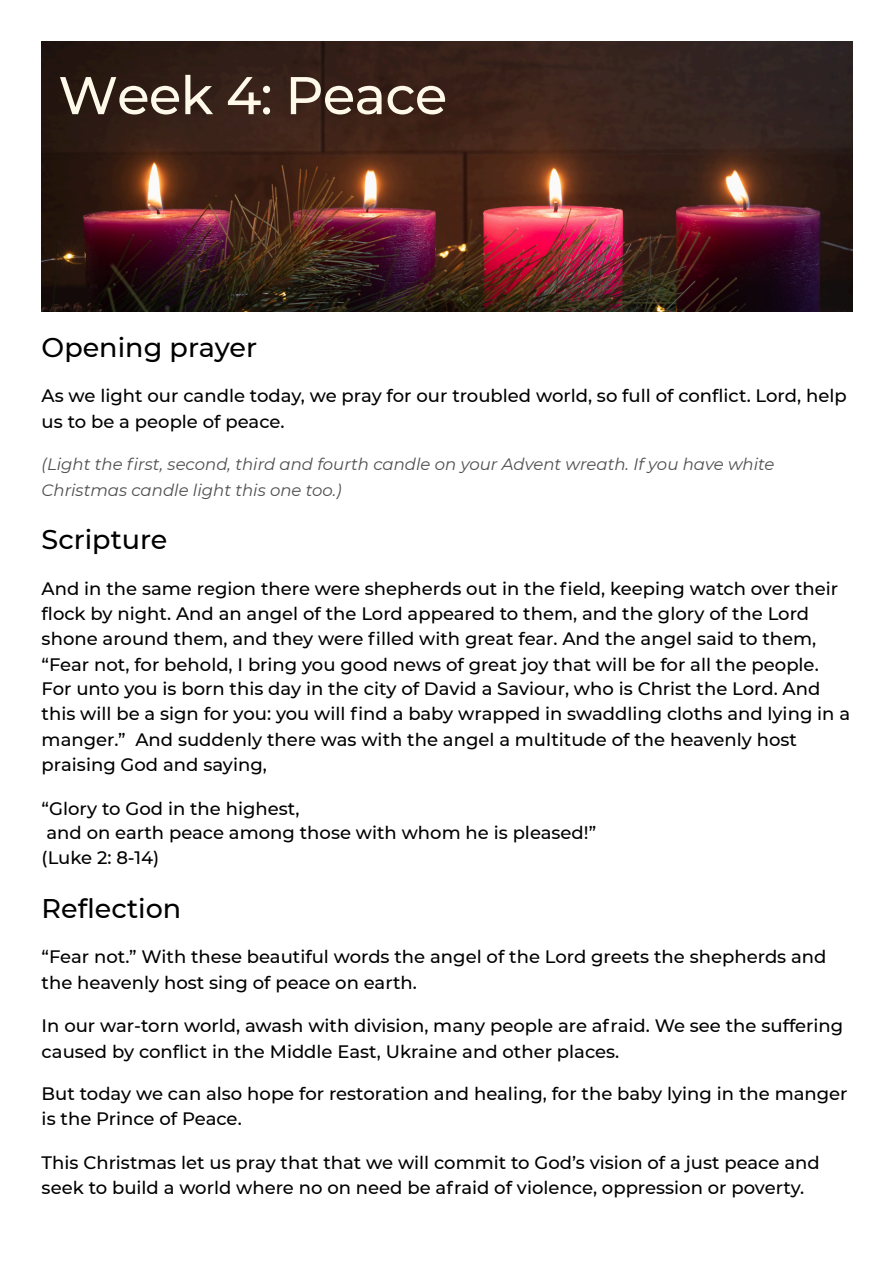
<style>
.page{position:relative;width:894px;height:1263px;background:#fff}
.page>*{position:absolute;margin:0;border:0;box-sizing:border-box;transform-origin:0 0}
.t1{font:500 52.95px "Montserrat";letter-spacing:-.015em;color:#fef9e9}
.t2{font:500 27px "Montserrat";color:#000}
.t3{font:500 18px/25px "Montserrat";color:#000}
.t4{font:italic 16.5px/25.8px "Montserrat";color:#4f4f4f}
</style>
<div class="page">
<img style="left:42px;top:42px;width:810px;height:270px">
<p class="t1" style="left:58px;top:63px;width:390px">Week 4: Peace</p>
<h1 class="t2" style="left:42px;top:330px;width:217px">Opening prayer</h1>
<h3 class="t3" style="left:42px;top:382px;width:806px;line-height:25.8px">As we light our candle today, we pray for our troubled world, so full of confl ict. Lord, help us to be a people of peace.</h3>
<p class="t4" style="left:42px;top:451px;width:734px">(Light the first, second, third and fourth candle on your Advent wreath. If you have white<br>Christmas candle light this one too.)</p>
<h1 class="t2" style="left:42px;top:523px;width:127px">Scripture</h1>
<h3 class="t3" style="left:42px;top:576px;width:809px">And in the same region there were shepherds out in the field, keeping watch over their flock by night. And an angel of the Lord appeared to them, and the glory of the Lord shone around them, and they were fi lled with great fear. And the angel said to them, “Fear not, for behold, I bring you good news of great joy that will be for all the people.<br>For unto you is born this day in the city of David a Saviour, who is Christ the Lord. And this will be a sign for you: you will find a baby wrapped in swaddling cloths and lying in a manger.” And suddenly there was with the angel a multitude of the heavenly host praising God and saying,</h3>
<h3 class="t3" style="left:42px;top:796px;width:556px">“Glory to God in the highest,<br>and on earth peace among those with whom he is pleased!” (Luke 2: 8-14)</h3>
<h1 class="t2" style="left:42px;top:892px;width:141px">Refl ection</h1>
<h3 class="t3" style="left:42px;top:944px;width:786px;line-height:25.8px">“Fear not.” With these beautiful words the angel of the Lord greets the shepherds and the heavenly host sing of peace on earth.</h3>
<h3 class="t3" style="left:42px;top:1012px;width:802px;line-height:25.8px">In our war-torn world, awash with division, many people are afraid. We see the suffering caused by confl ict in the Middle East, Ukraine and other places.</h3>
<h3 class="t3" style="left:42px;top:1081px;width:807px">But today we can also hope for restoration and healing, for the baby lying in the manger is the Prince of Peace.</h3>
<h3 class="t3" style="left:42px;top:1150px;width:779px">This Christmas let us pray that that we will commit to God’s vision of a just peace and seek to build a world where no on need be afraid of violence, oppression or poverty.</h3>
</div>
